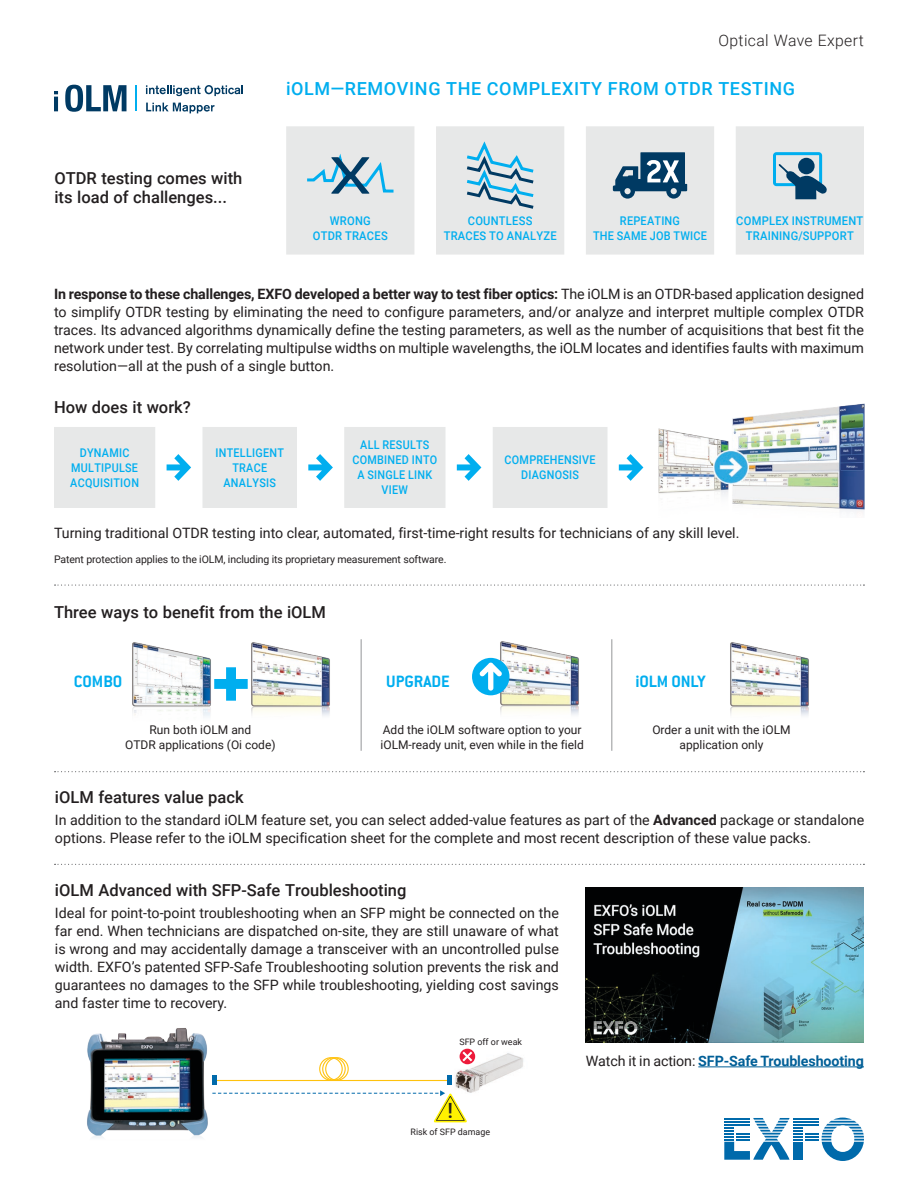
<style>
.page{position:relative;width:918px;height:1188px;background:#fff}
.page>*{position:absolute;margin:0;border:0;box-sizing:border-box;transform-origin:0 0}
.t1{font:500 21px "Roboto";color:#231f20}
.t2{font:500 18px "Roboto";letter-spacing:.035em;color:#00aeef}
.t3{font:700 18px "Conduit ITC";letter-spacing:-.005em;color:#00aeef}
.t4{font:500 16.5px/19.8px "Roboto";color:#231f20}
.t5{font:300 15.75px "Roboto";letter-spacing:.025em;color:#231f20}
.t6{font:14.25px/18px "Roboto";color:#231f20;text-align:justify}
.t7{font:700 14.25px "Roboto";letter-spacing:-.005em;color:#005f97}
.t8{font:12px/15px "Roboto";color:#231f20;text-align:center}
.t9{font:500 12px/15px "Roboto";letter-spacing:.025em;color:#00aeef;text-align:center;scale:.9 1}
.t10{font:500 12px/15px "Roboto";letter-spacing:.025em;color:#00aeef;text-align:center;scale:.93 1}
.t11{font:500 12px/15px "Roboto";letter-spacing:.025em;color:#00aeef;text-align:center;scale:.91 1}
.t12{font:10.5px "Roboto";letter-spacing:-.01em;color:#231f20}
.t13{font:8.85px "Roboto";color:#231f20}
.s1{font-weight:700}
.s2{font-weight:400;color:#231f20}
</style>
<div class="page">
<svg style="left:724px;top:1118px;width:140px;height:43px"></svg>
<hr style="left:724px;top:1124px;width:26px;height:2px;background:#006aab">
<svg style="left:55px;top:771px;width:809px;height:1px"></svg>
<svg style="left:55px;top:864px;width:809px;height:1px"></svg>
<svg style="left:55px;top:585px;width:809px;height:1px"></svg>
<img style="left:251px;top:642px;width:79px;height:74px">
<img style="left:132px;top:642px;width:79px;height:75px">
<img style="left:495px;top:641px;width:84px;height:74px">
<img style="left:730px;top:642px;width:79px;height:74px">
<svg style="left:214px;top:667px;width:34px;height:34px"></svg>
<hr style="left:361px;top:639px;width:1px;height:112px;background:#949698">
<hr style="left:611px;top:639px;width:1px;height:112px;background:#949698">
<div style="left:472px;top:658px;width:38px;height:37px;background:#00aeef;border-radius:50%"></div>
<svg style="left:480px;top:663px;width:22px;height:28px"></svg>
<img style="left:658px;top:403px;width:207px;height:110px">
<svg style="left:54px;top:427px;width:554px;height:81px;fill:#e7e8e8"></svg>
<svg style="left:167px;top:454px;width:24px;height:27px"></svg>
<svg style="left:308px;top:454px;width:25px;height:27px"></svg>
<svg style="left:457px;top:454px;width:24px;height:27px"></svg>
<svg style="left:619px;top:454px;width:24px;height:27px"></svg>
<svg style="left:54px;top:91px;width:4px;height:3px"></svg>
<hr style="left:54px;top:97px;width:4px;height:14px;background:#003a63">
<svg style="left:65px;top:85px;width:61px;height:27px"></svg>
<svg style="left:146px;top:85px;width:97px;height:11px"></svg>
<svg style="left:146px;top:103px;width:68px;height:10px"></svg>
<svg style="left:136px;top:85px;width:1px;height:26px"></svg>
<svg style="left:286px;top:126px;width:578px;height:129px;fill:#e7e8e8"></svg>
<svg style="left:304px;top:148px;width:93px;height:46px;background:#b5cdd8"></svg>
<svg style="left:464px;top:140px;width:73px;height:70px;background:#b4ceda"></svg>
<svg style="left:613px;top:152px;width:74px;height:47px;background:#63859d"></svg>
<svg style="left:773px;top:152px;width:55px;height:47px;background:#80adc2"></svg>
<div style="left:798px;top:158px;width:17px;height:16px;background:#003a63;border-radius:50%"></div>
<img style="left:455px;top:1049px;width:68px;height:44px">
<img style="left:87px;top:1028px;width:121px;height:110px">
<hr style="left:216px;top:1080px;width:236px;height:1px;background:#ffc20d">
<div style="left:319px;top:1057px;width:24px;height:24px;border:1px solid #ffc20d;border-radius:50%"></div>
<div style="left:322px;top:1057px;width:24px;height:24px;border:1px solid #ffc20d;border-radius:50%"></div>
<div style="left:325px;top:1057px;width:24px;height:24px;border:1px solid #ffc20d;border-radius:50%"></div>
<div style="left:212px;top:1076px;width:5px;height:9px;background:#006aab"></div>
<div style="left:447px;top:1076px;width:5px;height:9px;background:#006aab"></div>
<svg style="left:212px;top:1090px;width:255px;height:32px"></svg>
<div style="left:460px;top:1049px;width:15px;height:15px;background:#ed1a3a;border-radius:50%"></div>
<svg style="left:462px;top:1052px;width:10px;height:9px"></svg>
<img style="left:586px;top:887px;width:278px;height:156px">
<hr style="left:698px;top:1067px;width:166px;height:1px;background:#005f97">
<p class="t5" style="left:718px;top:30px;width:147px">Optical Wave Expert</p>
<p class="t4" style="left:54px;top:167px;width:189px">OTDR testing comes with its load of challenges...</p>
<p class="t2" style="left:286px;top:76px;width:511px">iOLM—REMOVING THE COMPLEXITY FROM OTDR TESTING</p>
<p class="t10" style="left:313px;top:213px;width:82px">WRONG<br>OTDR TRACES</p>
<p class="t10" style="left:444px;top:213px;width:123px">COUNTLESS<br>TRACES TO ANALYZE</p>
<p class="t11" style="left:593px;top:213px;width:127px">REPEATING<br>THE SAME JOB TWICE</p>
<p class="t10" style="left:736px;top:213px;width:138px">COMPLEX INSTRUMENT<br>TRAINING/SUPPORT</p>
<p class="t6" style="left:54px;top:285px;width:812px"><span class="s1">In response to these challenges, EXFO developed a better way to test fiber optics:</span> The iOLM is an OTDR-based application designed to simplify OTDR testing by eliminating the need to configure parameters, and/or analyze and interpret multiple complex OTDR traces. Its advanced algorithms dynamically define the testing parameters, as well as the number of acquisitions that best fit the network under test. By correlating multipulse widths on multiple wavelengths, the iOLM locates and identifies faults with maximum resolution—all at the push of a single button.</p>
<p class="t4" style="left:54px;top:397px;width:138px">How does it work?</p>
<p class="t9" style="left:70px;top:445px;width:78px">DYNAMIC<br>MULTIPULSE<br>ACQUISITION</p>
<p class="t9" style="left:215px;top:445px;width:78px">INTELLIGENT<br>TRACE<br>ANALYSIS</p>
<p class="t9" style="left:352px;top:437px;width:96px">ALL RESULTS<br>COMBINED INTO<br>A SINGLE LINK<br>VIEW</p>
<p class="t9" style="left:505px;top:452px;width:103px">COMPREHENSIVE<br>DIAGNOSIS</p>
<p class="t6" style="left:54px;top:523px;width:687px">Turning traditional OTDR testing into clear, automated, first-time-right results for technicians of any skill level.</p>
<p class="t12" style="left:54px;top:552px;width:394px">Patent protection applies to the iOLM, including its proprietary measurement software.</p>
<p class="t4" style="left:54px;top:602px;width:274px">Three ways to benefit from the iOLM</p>
<p class="t3" style="left:74px;top:671px;width:50px">COMBO</p>
<p class="t3" style="left:386px;top:671px;width:65px">UPGRADE</p>
<p class="t3" style="left:635px;top:671px;width:72px">iOLM ONLY</p>
<p class="t8" style="left:125px;top:721px;width:152px">Run both iOLM and<br>OTDR applications (Oi code)</p>
<p class="t8" style="left:381px;top:721px;width:205px;text-align:left">Add the iOLM software option to your iOLM-ready unit, even while in the field</p>
<p class="t8" style="left:652px;top:721px;width:140px">Order a unit with the iOLM application only</p>
<p class="t4" style="left:55px;top:787px;width:190px">iOLM features value pack</p>
<p class="t6" style="left:55px;top:810px;width:811px">In addition to the standard iOLM feature set, you can select added-value features as part of the <span class="s1">Advanced</span> package or standalone options. Please refer to the iOLM specification sheet for the complete and most recent description of these value packs.</p>
<p class="t4" style="left:55px;top:880px;width:353px">iOLM Advanced with SFP-Safe Troubleshooting</p>
<p class="t6" style="left:55px;top:903px;width:506px">Ideal for point-to-point troubleshooting when an SFP might be connected on the far end. When technicians are dispatched on‑site, they are still unaware of what is wrong and may accidentally damage a transceiver with an uncontrolled pulse width. EXFO’s patented SFP-Safe Troubleshooting solution prevents the risk and guarantees no damages to the SFP while troubleshooting, yielding cost savings and faster time to recovery.</p>
<p class="t13" style="left:459px;top:1036px;width:64px">SFP off or weak</p>
<h1 class="t1" style="left:448px;top:1096px;width:7px">!</h1>
<p class="t13" style="left:411px;top:1126px;width:81px">Risk of SFP damage</p>
<p class="t7" style="left:586px;top:1051px;width:280px"><span class="s2">Watch it in action:</span> SFP-Safe Troubleshooting</p>
</div>
